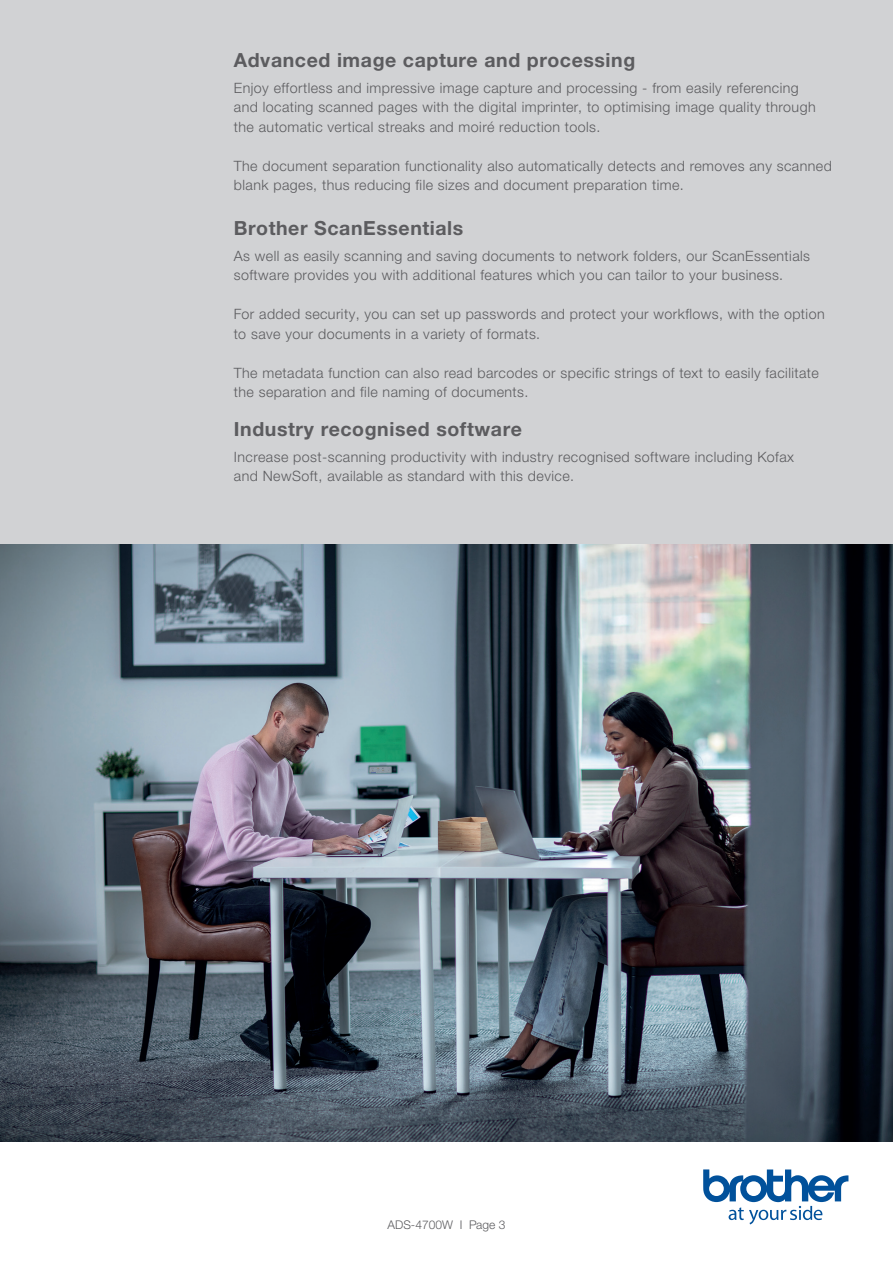
<style>
.page{position:relative;width:893px;height:1263px;background:#fff}
.page>*{position:absolute;margin:0;border:0;box-sizing:border-box;transform-origin:0 0}
.Body{font:700 19.5px "Helvetica Neue LTW1 G";letter-spacing:.03em;color:#5c5c5f}
.Body-2{font:300 14.25px/19.5px "Helvetica Neue LTW1 G";letter-spacing:.03em;color:#5c5c5f}
.Body-3{font:300 12px "Helvetica Neue LTW1 G";color:#5c5c5f}
</style>
<div class="page">
<div style="left:0;top:0;width:893px;height:545px;background:#d1d2d4"></div>
<svg style="left:703px;top:1169px;width:145px;height:55px"></svg>
<img style="left:0;top:545px;width:893px;height:596px">
<p class="Body" style="left:234px;top:48px;width:403px">Advanced image capture and processing</p>
<p class="Body-2" style="left:234px;top:78px;width:566px">Enjoy effortless and impressive image capture and processing - from easily referencing</p>
<p class="Body-2" style="left:234px;top:97px;width:583px">and locating scanned pages with the digital imprinter, to optimising image quality through</p>
<p class="Body-2" style="left:234px;top:117px;width:368px">the automatic vertical streaks and moiré reduction tools.</p>
<p class="Body-2" style="left:234px;top:156px;width:599px">The document separation functionality also automatically detects and removes any scanned blank pages, thus reducing file sizes and document preparation time.</p>
<p class="Body" style="left:234px;top:216px;width:231px">Brother ScanEssentials</p>
<p class="Body-2" style="left:234px;top:246px;width:578px">As well as easily scanning and saving documents to network folders, our ScanEssentials software provides you with additional features which you can tailor to your business.</p>
<p class="Body-2" style="left:234px;top:304px;width:592px">For added security, you can set up passwords and protect your workflows, with the option to save your documents in a variety of formats.</p>
<p class="Body-2" style="left:234px;top:363px;width:586px">The metadata function can also read barcodes or specific strings of text to easily facilitate the separation and file naming of documents.</p>
<p class="Body" style="left:234px;top:417px;width:290px">Industry recognised software</p>
<p class="Body-2" style="left:234px;top:447px;width:562px">Increase post-scanning productivity with industry recognised software including Kofax</p>
<p class="Body-2" style="left:234px;top:466px;width:342px">and NewSoft, available as standard with this device.</p>
<p class="Body-3" style="left:388px;top:1217px;width:119px">ADS-4700W I Page 3</p>
</div>
